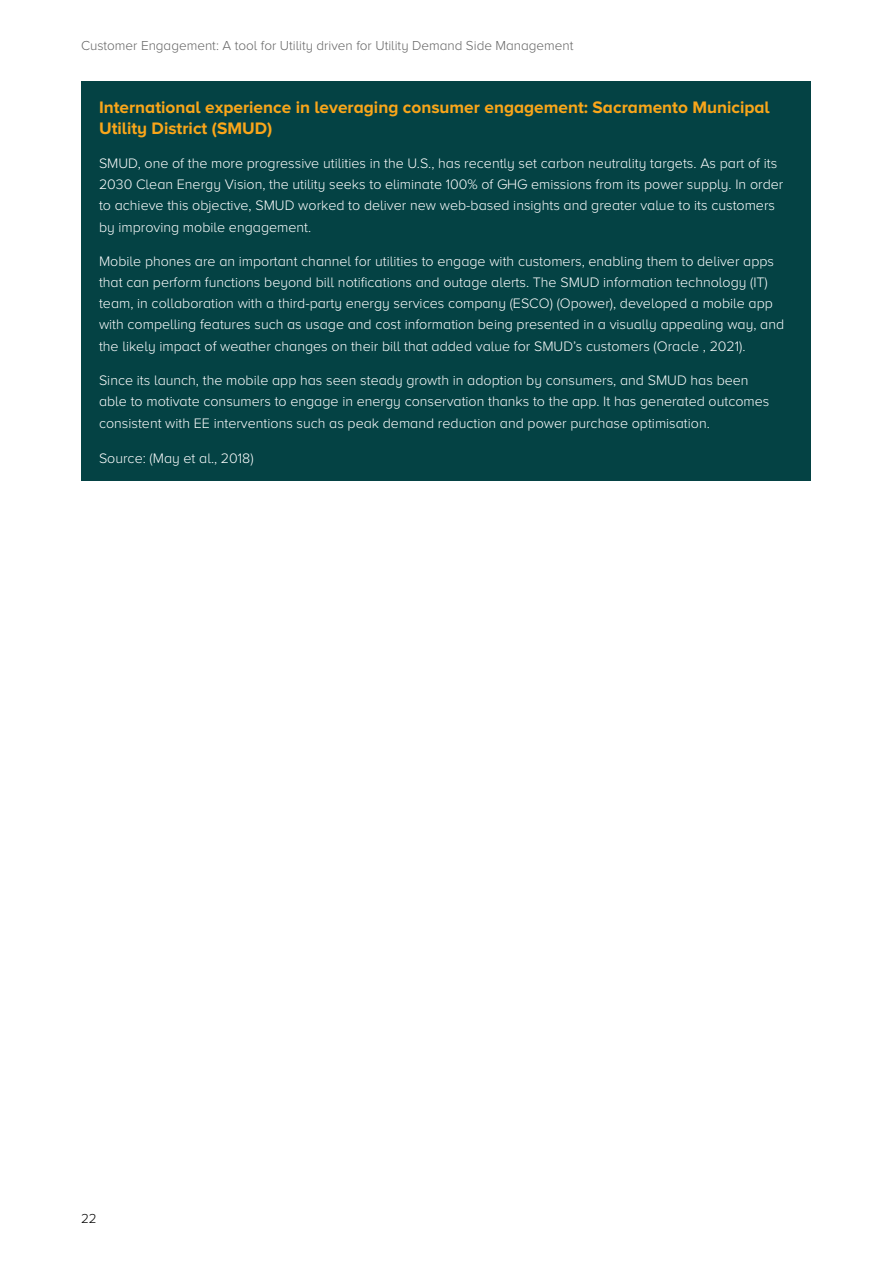
<style>
.page{position:relative;width:893px;height:1263px;background:#fff}
.page>*{position:absolute;margin:0;border:0;box-sizing:border-box;transform-origin:0 0}
.t1{font:700 17.25px/21px "Proxima Nova A";color:#faa61a}
.t2{font:300 14.25px/21.1px "Proxima Nova A";color:#fff}
.t3{font:300 13.5px "Proxima Nova A";color:#646464}
.t4{font:300 13.5px "Proxima Nova A";color:#000}
</style>
<div class="page">
<div style="left:81px;top:81px;width:729px;height:399px;background:#044244"></div>
<p class="t3" style="left:81px;top:38px;width:494px">Customer Engagement: A tool for Utility driven for Utility Demand Side Management</p>
<p class="t1" style="left:99px;top:96px;width:672px">International experience in leveraging consumer engagement: Sacramento Municipal<br>Utility District (SMUD)</p>
<p class="t2" style="left:99px;top:153px;width:686px">SMUD, one of the more progressive utilities in the U.S., has recently set carbon neutrality targets. As part of its 2030 Clean Energy Vision, the utility seeks to eliminate 100% of GHG emissions from its power supply. In order to achieve this objective, SMUD worked to deliver new web-based insights and greater value to its customers by improving mobile engagement.</p>
<p class="t2" style="left:99px;top:251px;width:687px">Mobile phones are an important channel for utilities to engage with customers, enabling them to deliver apps that can perform functions beyond bill notifications and outage alerts. The SMUD information technology (IT) team, in collaboration with a third-party energy services company (ESCO) (Opower), developed a mobile app with compelling features such as usage and cost information being presented in a visually appealing way, and the likely impact of weather changes on their bill that added value for SMUD’s customers (Oracle , 2021).</p>
<p class="t2" style="left:99px;top:370px;width:672px">Since its launch, the mobile app has seen steady growth in adoption by consumers, and SMUD has been able to motivate consumers to engage in energy conservation thanks to the app. It has generated outcomes consistent with EE interventions such as peak demand reduction and power purchase optimisation.</p>
<p class="t2" style="left:99px;top:447px;width:156px">Source: (May et al., 2018)</p>
<p class="t4" style="left:81px;top:1211px;width:17px">22</p>
</div>
